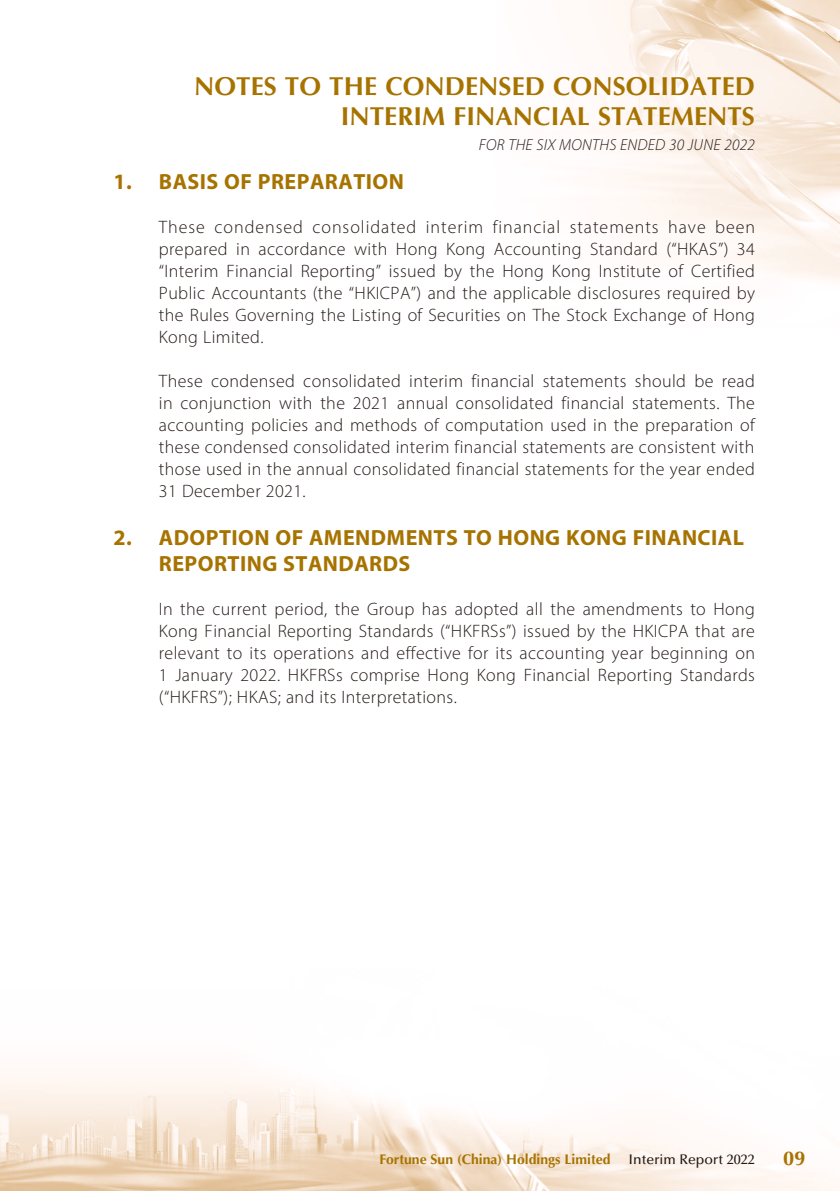
<style>
.page{position:relative;width:840px;height:1191px;background:#fff}
.page>*{position:absolute;margin:0;border:0;box-sizing:border-box;transform-origin:0 0}
.t1{font:700 26px/30px "Optima LT Std";letter-spacing:.005em;color:#a77300;text-align:right}
.t2{font:700 22px/26px "Myriad Pro";letter-spacing:.02em;color:#a77300}
.t3{font:700 20px "Optima LT Std";color:#a77300}
.t4{font:300 18px/22px "Myriad Pro";letter-spacing:.02em;color:#231916;text-align:justify}
.t5{font:italic 300 16px "Myriad Pro";letter-spacing:.02em;color:#231916}
.t6{font:700 14px "Optima LT Std";color:#a77300}
.t7{font:500 14px "Optima LT Std";color:#231916}
</style>
<div class="page">
<img style="left:0;top:0;width:839px;height:1191px">
<h1 class="t1" style="left:194px;top:72px;width:562px">NOTES TO THE CONDENSED CONSOLIDATED<br>INTERIM FINANCIAL STATEMENTS</h1>
<p class="t5" style="left:478px;top:135px;width:277px">FOR THE SIX MONTHS ENDED 30 JUNE 2022</p>
<p class="t2" style="left:113px;top:167px;width:292px">1. BASIS OF PREPARATION</p>
<p class="t4" style="left:159px;top:215px;width:597px">These condensed consolidated interim financial statements have been prepared in accordance with Hong Kong Accounting Standard (“HKAS”) 34 “Interim Financial Reporting” issued by the Hong Kong Institute of Certified Public Accountants (the “HKICPA”) and the applicable disclosures required by the Rules Governing the Listing of Securities on The Stock Exchange of Hong Kong Limited.</p>
<p class="t4" style="left:159px;top:369px;width:597px">These condensed consolidated interim financial statements should be read in conjunction with the 2021 annual consolidated financial statements. The accounting policies and methods of computation used in the preparation of these condensed consolidated interim financial statements are consistent with those used in the annual consolidated financial statements for the year ended 31 December 2021.</p>
<p class="t2" style="left:159px;top:523px;width:586px;text-indent:-45px">2. ADOPTION OF AMENDMENTS TO HONG KONG FINANCIAL<br>REPORTING STANDARDS</p>
<p class="t4" style="left:159px;top:597px;width:597px">In the current period, the Group has adopted all the amendments to Hong Kong Financial Reporting Standards (“HKFRSs”) issued by the HKICPA that are relevant to its operations and effective for its accounting year beginning on 1 January 2022. HKFRSs comprise Hong Kong Financial Reporting Standards (“HKFRS”); HKAS; and its Interpretations.</p>
<p class="t6" style="left:379px;top:1150px;width:232px">Fortune Sun (China) Holdings Limited</p>
<p class="t7" style="left:628px;top:1151px;width:128px">Interim Report 2022</p>
<p class="t3" style="left:782px;top:1146px;width:24px">09</p>
</div>
